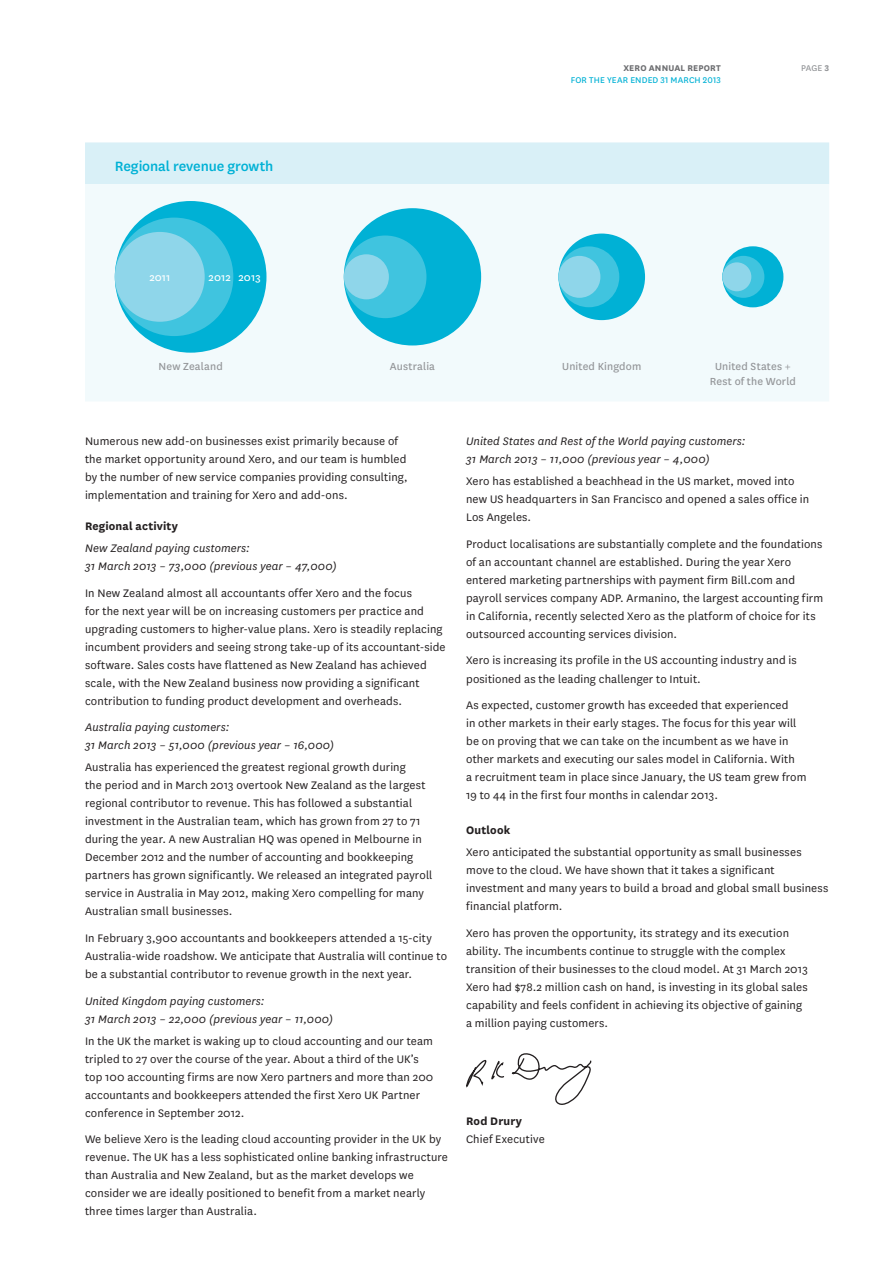
<style>
.page{position:relative;width:893px;height:1263px;background:#fff}
.page>*{position:absolute;margin:0;border:0;box-sizing:border-box;transform-origin:0 0}
.t1{font:500 15.75px "National";letter-spacing:-.01em;color:#00b1d5}
.t2{font:12.75px/18px "National";letter-spacing:.01em;color:#231f20}
.t3{font:italic 12.75px/18px "National";letter-spacing:.01em;color:#231f20}
.t4{font:700 12.75px "National";color:#231f20}
.t5{font:12px/15px "National";letter-spacing:.01em;color:#939598;text-align:center}
.t6{font:12px "National";letter-spacing:.005em;color:#fff}
.t7{font:9.75px "National";letter-spacing:.015em;color:#00b1d5}
.t8{font:700 9.75px "National";letter-spacing:.02em;color:#6c6d70}
.t9{font:9.75px "National";color:#939598}
.s1{font-weight:700}
</style>
<div class="page">
<svg style="left:466px;top:1053px;width:126px;height:52px"></svg>
<div style="left:85px;top:142px;width:744px;height:42px;background:#d9f0f7"></div>
<div style="left:85px;top:184px;width:744px;height:217px;background:#f2fafc"></div>
<div style="left:344px;top:208px;width:137px;height:137px;background:#00b1d5;border-radius:50%"></div>
<div style="left:344px;top:235px;width:82px;height:83px;background:#40c4df;border-radius:50%"></div>
<div style="left:344px;top:254px;width:45px;height:45px;background:#8fd6ea;border-radius:50%"></div>
<div style="left:558px;top:234px;width:87px;height:86px;background:#00b1d5;border-radius:50%"></div>
<div style="left:558px;top:246px;width:61px;height:61px;background:#40c4df;border-radius:50%"></div>
<div style="left:558px;top:256px;width:42px;height:42px;background:#8fd6ea;border-radius:50%"></div>
<div style="left:722px;top:246px;width:61px;height:61px;background:#00b1d5;border-radius:50%"></div>
<div style="left:722px;top:256px;width:42px;height:42px;background:#40c4df;border-radius:50%"></div>
<div style="left:722px;top:262px;width:29px;height:29px;background:#8fd6ea;border-radius:50%"></div>
<div style="left:115px;top:201px;width:151px;height:152px;background:#00b1d5;border-radius:50%"></div>
<div style="left:115px;top:218px;width:118px;height:118px;background:#40c4df;border-radius:50%"></div>
<div style="left:115px;top:232px;width:90px;height:90px;background:#8fd6ea;border-radius:50%"></div>
<p class="t1" style="left:115px;top:156px;width:160px">Regional revenue growth</p>
<p class="t6" style="left:149px;top:270px;width:22px">2011</p>
<p class="t6" style="left:209px;top:270px;width:54px">2012 2013</p>
<p class="t8" style="left:623px;top:61px;width:99px">Xero annual Report</p>
<p class="t9" style="left:801px;top:62px;width:30px">Page <span class="s1">3</span></p>
<p class="t7" style="left:571px;top:74px;width:152px">For the year ended 31 march 2013</p>
<p class="t5" style="left:159px;top:358px;width:66px">New Zealand</p>
<p class="t5" style="left:390px;top:358px;width:47px">Australia</p>
<p class="t5" style="left:562px;top:358px;width:81px">United Kingdom</p>
<p class="t5" style="left:710px;top:358px;width:88px">United States +<br>Rest of the World</p>
<p class="t2" style="left:85px;top:432px;width:324px">Numerous new add-on businesses exist primarily because of the market opportunity around Xero, and our team is humbled by the number of new service companies providing consulting, implementation and training for Xero and add-ons.</p>
<p class="t4" style="left:85px;top:517px;width:94px">Regional activity</p>
<p class="t3" style="left:85px;top:539px;width:253px">New Zealand paying customers:<br>31 March 2013 – 73,000 (previous year – 47,000)</p>
<p class="t2" style="left:85px;top:583px;width:362px">In New Zealand almost all accountants offer Xero and the focus<br>for the next year will be on increasing customers per practice and upgrading customers to higher-value plans. Xero is steadily replacing incumbent providers and seeing strong take-up of its accountant-side software. Sales costs have flattened as New Zealand has achieved scale, with the New Zealand business now providing a significant contribution to funding product development and overheads.</p>
<p class="t3" style="left:85px;top:718px;width:251px">Australia paying customers:<br>31 March 2013 – 51,000 (previous year – 16,000)</p>
<p class="t2" style="left:85px;top:758px;width:349px">Australia has experienced the greatest regional growth during<br>the period and in March 2013 overtook New Zealand as the largest regional contributor to revenue. This has followed a substantial investment in the Australian team, which has grown from 27 to 71 during the year. A new Australian HQ was opened in Melbourne in December 2012 and the number of accounting and bookkeeping partners has grown significantly. We released an integrated payroll service in Australia in May 2012, making Xero compelling for many Australian small businesses.</p>
<p class="t2" style="left:85px;top:928px;width:363px">In February 3,900 accountants and bookkeepers attended a 15-city<br>Australia-wide roadshow. We anticipate that Australia will continue to be a substantial contributor to revenue growth in the next year.</p>
<p class="t3" style="left:85px;top:991px;width:250px">United Kingdom paying customers:<br>31 March 2013 – 22,000 (previous year – 11,000)</p>
<p class="t2" style="left:85px;top:1031px;width:350px">In the UK the market is waking up to cloud accounting and our team tripled to 27 over the course of the year. About a third of the UK’s top 100 accounting firms are now Xero partners and more than 200 accountants and bookkeepers attended the first Xero UK Partner conference in September 2012.</p>
<p class="t2" style="left:85px;top:1130px;width:364px">We believe Xero is the leading cloud accounting provider in the UK by revenue. The UK has a less sophisticated online banking infrastructure than Australia and New Zealand, but as the market develops we consider we are ideally positioned to benefit from a market nearly three times larger than Australia.</p>
<p class="t3" style="left:466px;top:432px;width:281px">United States and Rest of the World paying customers:<br>31 March 2013 – 11,000 (previous year – 4,000)</p>
<p class="t2" style="left:466px;top:472px;width:345px">Xero has established a beachhead in the US market, moved into new US headquarters in San Francisco and opened a sales office in<br>Los Angeles.</p>
<p class="t2" style="left:466px;top:534px;width:359px">Product localisations are substantially complete and the foundations of an accountant channel are established. During the year Xero entered marketing partnerships with payment firm Bill.com and payroll services company ADP. Armanino, the largest accounting firm in California, recently selected Xero as the platform of choice for its outsourced accounting services division.</p>
<p class="t2" style="left:466px;top:651px;width:332px">Xero is increasing its profile in the US accounting industry and is positioned as the leading challenger to Intuit.</p>
<p class="t2" style="left:466px;top:695px;width:342px">As expected, customer growth has exceeded that experienced<br>in other markets in their early stages. The focus for this year will be on proving that we can take on the incumbent as we have in other markets and executing our sales model in California. With<br>a recruitment team in place since January, the US team grew from 19 to 44 in the first four months in calendar 2013.</p>
<p class="t4" style="left:466px;top:821px;width:46px">Outlook</p>
<p class="t2" style="left:466px;top:843px;width:364px">Xero anticipated the substantial opportunity as small businesses move to the cloud. We have shown that it takes a significant investment and many years to build a broad and global small business financial platform.</p>
<p class="t2" style="left:466px;top:923px;width:343px">Xero has proven the opportunity, its strategy and its execution ability. The incumbents continue to struggle with the complex transition of their businesses to the cloud model. At 31 March 2013<br>Xero had $78.2 million cash on hand, is investing in its global sales capability and feels confident in achieving its objective of gaining a million paying customers.</p>
<p class="t4" style="left:466px;top:1112px;width:57px">Rod Drury</p>
<p class="t2" style="left:466px;top:1130px;width:80px">Chief Executive</p>
</div>
